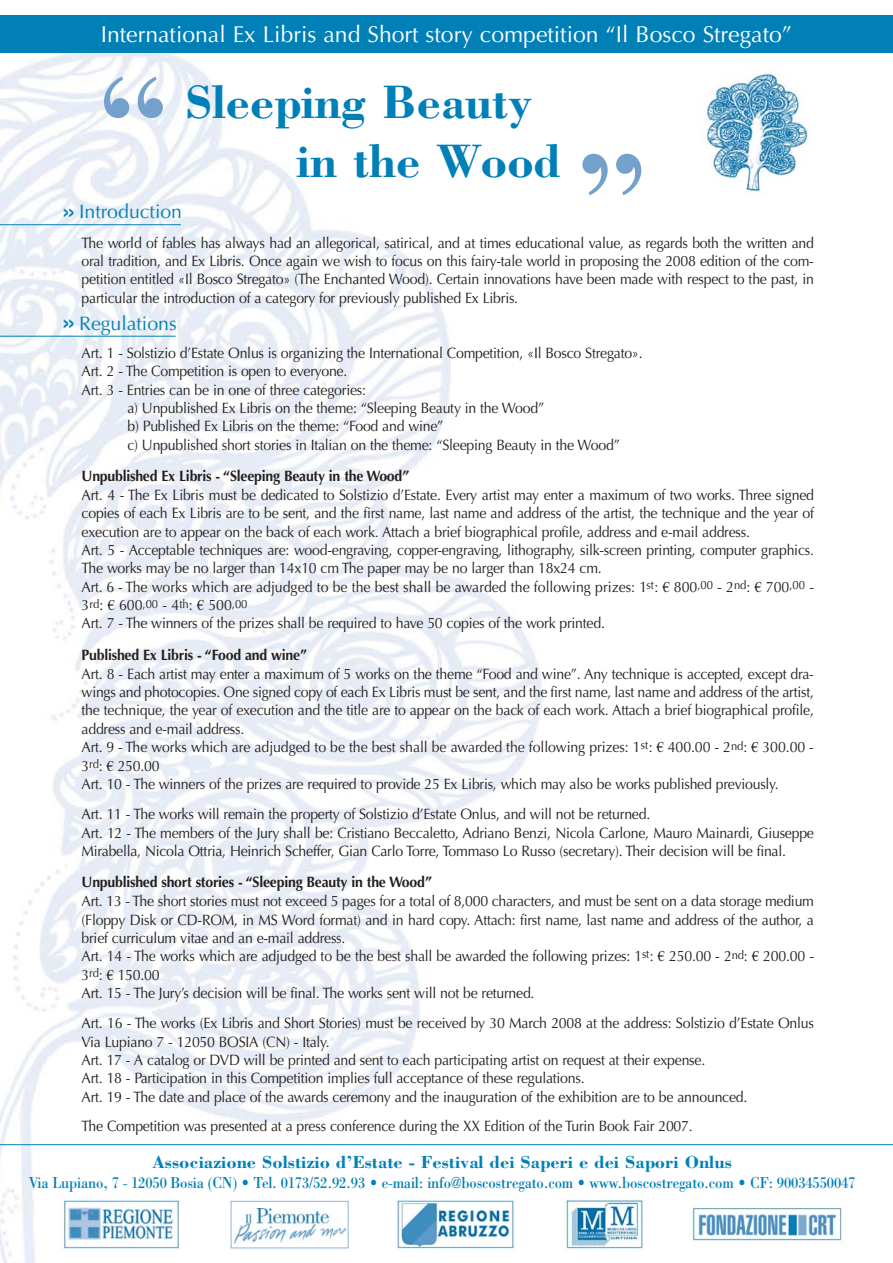
<style>
.page{position:relative;width:893px;height:1263px;background:#fff}
.page>*{position:absolute;margin:0;border:0;box-sizing:border-box;transform-origin:0 0}
.t1{font:700 127.5px "Bodoni";color:#73a1cb}
.t2{font:700 48.3px "Bodoni";color:#0180b7}
.t3{font:22.95px "Optima";color:#fff}
.t4{font:19.5px "Optima";color:#0180b7}
.t5{font:700 18px "Bodoni";color:#0180b7}
.t6{font:16.5px "Bodoni";letter-spacing:-.015em;color:#0180b7;scale:.89 1}
.t7{font:15px/18.3px "Optima";letter-spacing:-.015em;color:#231f20;scale:.94 1}
.t8{font:700 15px "Optima";letter-spacing:-.015em;color:#231f20;scale:.94 1}
.s1{font-family:"Helvetica";font-size:26.25px}
.s2{font-family:"Times New Roman"}
.s3{font-size:12px}
</style>
<div class="page">
<img style="left:0;top:53px;width:865px;height:1210px">
<div style="left:0;top:16px;width:893px;height:37px;background:#0180b7"></div>
<img style="left:60px;top:1199px;width:120px;height:51px">
<div style="left:231px;top:1201px;width:117px;height:47px;background:#fff"></div>
<img style="left:234px;top:1208px;width:112px;height:35px">
<div style="left:231px;top:1201px;width:117px;height:47px;border:1px solid #91b3d5"></div>
<img style="left:395px;top:1199px;width:121px;height:53px">
<img style="left:563px;top:1199px;width:81px;height:52px">
<img style="left:691px;top:1204px;width:156px;height:42px">
<img style="left:701px;top:69px;width:113px;height:130px">
<hr style="left:0;top:224px;width:181px;height:1px;background:#0180b7">
<hr style="left:0;top:336px;width:176px;height:1px;background:#0180b7">
<hr style="left:0;top:1144px;width:893px;height:1px;background:#0180b7">
<h3 class="t3" style="left:101px;top:25px;width:693px">International Ex Libris and Short story competition “Il Bosco Stregato”</h3>
<h2 class="t2" style="left:186px;top:85px;width:348px">Sleeping Beauty</h2>
<h1 class="t1" style="left:102px;top:77px;width:65px">“</h1>
<h3 class="t4" style="left:61px;top:204px;width:122px"><span class="s1">»</span> Introduction</h3>
<h2 class="t2" style="left:297px;top:144px;width:266px">in the Wood</h2>
<h1 class="t1" style="left:580px;top:154px;width:65px">”</h1>
<p class="t7" style="left:82px;top:235px;width:781px;text-align:justify">The world of fables has always had an allegorical, satirical, and at times educational value, as regards both the written and oral tradition, and Ex Libris. Once again we wish to focus on this fairy-tale world in proposing the 2008 edition of the com&shy;petition entitled «Il Bosco Stregato» (The Enchanted Wood). Certain innovations have been made with respect to the past, in particular the introduction of a category for previously published Ex Libris.</p>
<p class="t7" style="left:82px;top:345px;width:598px">Art. 1 - Solstizio d’Estate Onlus is organizing the International Competition, «Il Bosco Stregato».</p>
<p class="t7" style="left:82px;top:363px;width:284px">Art. 2 - The Competition is open to everyone.</p>
<p class="t7" style="left:82px;top:382px;width:304px">Art. 3 - Entries can be in one of three categories:</p>
<p class="t7" style="left:127px;top:400px;width:445px">a) Unpublished Ex Libris on the theme: “Sleeping Beauty in the Wood”</p>
<p class="t7" style="left:127px;top:419px;width:338px">b) Published Ex Libris on the theme: “Food and wine”</p>
<p class="t7" style="left:127px;top:437px;width:525px">c) Unpublished short stories in Italian on the theme: “Sleeping Beauty in the Wood”</p>
<p class="t8" style="left:82px;top:470px;width:350px">Unpublished Ex Libris - “Sleeping Beauty in the Wood”</p>
<p class="t7" style="left:82px;top:487px;width:781px">Art. 4 - The Ex Libris must be dedicated to Solstizio d’Estate. Every artist may enter a maximum of two works. Three signed copies of each Ex Libris are to be sent, and the first name, last name and address of the artist, the technique and the year of execution are to appear on the back of each work. Attach a brief biographical profile, address and e-mail address.<br>Art. 5 - Acceptable techniques are: wood-engraving, copper-engraving, lithography, silk-screen printing, computer graphics.<br>The works may be no larger than 14x10 cm The paper may be no larger than 18x24 cm.<br>Art. 6 - The works which are adjudged to be the best shall be awarded the following prizes: 1<sup>st</sup>: <span class="s2">€</span> 800<span class="s3">,00</span> - 2<span class="s3">nd</span>: <span class="s2">€</span> 700<span class="s3">,00</span> - 3<span class="s3">rd</span>: <span class="s2">€</span> 600<span class="s3">,00</span> - 4<span class="s3">th</span>: <span class="s2">€</span> 500<span class="s3">,00<br></span>Art. 7 - The winners of the prizes shall be required to have 50 copies of the work printed.</p>
<p class="t8" style="left:82px;top:649px;width:241px">Published Ex Libris - “Food and wine”</p>
<p class="t7" style="left:82px;top:666px;width:781px">Art. 8 - Each artist may enter a maximum of 5 works on the theme “Food and wine”. Any technique is accepted, except dra&shy;wings and photocopies. One signed copy of each Ex Libris must be sent, and the first name, last name and address of the artist, the technique, the year of execution and the title are to appear on the back of each work. Attach a brief biographical profile, address and e-mail address.<br>Art. 9 - The works which are adjudged to be the best shall be awarded the following prizes: 1<sup>st</sup>: <span class="s2">€</span> 400.00 - 2<span class="s3">nd</span>: <span class="s2">€</span> 300.00 - 3<span class="s3">rd</span>: <span class="s2">€</span> 250.00<br>Art. 10 - The winners of the prizes are required to provide 25 Ex Libris, which may also be works published previously.</p>
<p class="t7" style="left:82px;top:806px;width:781px">Art. 11 - The works will remain the property of Solstizio d’Estate Onlus, and will not be returned.<br>Art. 12 - The members of the Jury shall be: Cristiano Beccaletto, Adriano Benzi, Nicola Carlone, Mauro Mainardi, Giuseppe<br>Mirabella, Nicola Ottria, Heinrich Scheffer, Gian Carlo Torre, Tommaso Lo Russo (secretary). Their decision will be final.</p>
<p class="t8" style="left:82px;top:876px;width:374px">Unpublished short stories - “Sleeping Beauty in the Wood”</p>
<p class="t7" style="left:82px;top:893px;width:781px">Art. 13 - The short stories must not exceed 5 pages for a total of 8,000 characters, and must be sent on a data storage medium (Floppy Disk or CD-ROM, in MS Word format) and in hard copy. Attach: first name, last name and address of the author, a brief curriculum vitae and an e-mail address.<br>Art. 14 - The works which are adjudged to be the best shall be awarded the following prizes: 1<sup>st</sup>: <span class="s2">€</span> 250.00 - 2<span class="s3">nd</span>: <span class="s2">€</span> 200.00 - 3<span class="s3">rd</span>: <span class="s2">€</span> 150.00<br>Art. 15 - The Jury’s decision will be final. The works sent will not be returned.</p>
<p class="t7" style="left:82px;top:1016px;width:781px">Art. 16 - The works (Ex Libris and Short Stories) must be received by 30 March 2008 at the address: Solstizio d’Estate Onlus Via Lupiano 7 - 12050 BOSIA (CN) - Italy.<br>Art. 17 - A catalog or DVD will be printed and sent to each participating artist on request at their expense.<br>Art. 18 - Participation in this Competition implies full acceptance of these regulations.<br>Art. 19 - The date and place of the awards ceremony and the inauguration of the exhibition are to be announced.</p>
<p class="t7" style="left:82px;top:1118px;width:652px">The Competition was presented at a press conference during the XX Edition of the Turin Book Fair 2007.</p>
<p class="t5" style="left:153px;top:1155px;width:581px">Associazione Solstizio d’Estate - Festival dei Saperi e dei Sapori Onlus</p>
<p class="t6" style="left:29px;top:1177px;width:930px">Via Lupiano, 7 - 12050 Bosia (CN) • Tel. 0173/52.92.93 • e-mail: info@boscostregato.com • www.boscostregato.com • CF: 90034550047</p>
<h3 class="t4" style="left:61px;top:315px;width:117px"><span class="s1">»</span> Regulations</h3>
</div>
